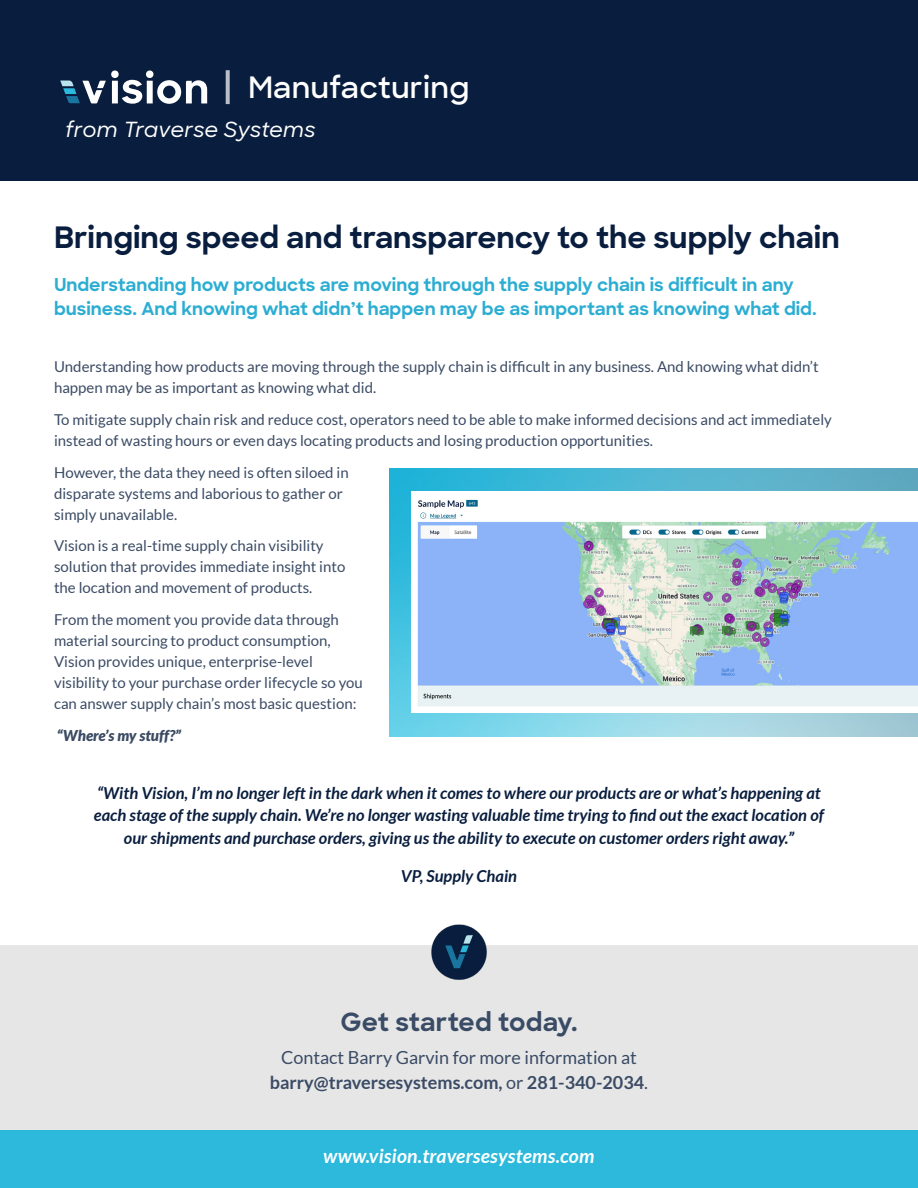
<style>
.page{position:relative;width:918px;height:1188px;background:#fff}
.page>*{position:absolute;margin:0;border:0;box-sizing:border-box;transform-origin:0 0}
.titles{font:700 30px "Sharp Sans";color:#091e3e}
.titles-2{font:600 30px "Sharp Sans";letter-spacing:.01em;color:#fff}
.t1{font:700 25.5px "Sharp Sans";letter-spacing:.01em;color:#3a4b65}
.titles-3{font:italic 500 21.15px "Sharp Sans";letter-spacing:.005em;color:#fff}
.t2{font:italic 700 19.5px "Lato";letter-spacing:.01em;color:#fff}
.t3{font:700 18px/24px "Sharp Sans";color:#2cadd2}
.t4{font:700 18px "Lato";color:#3a4b65}
.t5{font:18px "Lato";color:#3a4b65}
.Paragraph_Copy{font:italic 700 16.5px/22.5px "Lato";color:#091e3e;text-align:center}
.t6{font:15px/21px "Lato";color:#3b4b64}
.t7{font:italic 900 15px "Lato";color:#3b4b64}
.s1{font-weight:400}
</style>
<div class="page">
<div style="left:0;top:0;width:918px;height:180px;background:#091e3e"></div>
<img style="left:389px;top:468px;width:529px;height:268px">
<img style="left:412px;top:492px;width:506px;height:221px">
<svg style="left:226px;top:70px;width:4px;height:34px"></svg>
<svg style="left:60px;top:71px;width:147px;height:33px"></svg>
<div style="left:0;top:946px;width:918px;height:242px;background:#e6e6e6"></div>
<img style="left:428px;top:925px;width:62px;height:55px">
<div style="left:0;top:1131px;width:918px;height:57px;background:#2cb9dc"></div>
<p class="titles-2" style="left:248px;top:66px;width:223px">Manufacturing</p>
<p class="titles-3" style="left:66px;top:114px;width:252px">from Traverse Systems</p>
<p class="titles" style="left:54px;top:215px;width:787px">Bringing speed and transparency to the supply chain</p>
<p class="t3" style="left:54px;top:272px;width:764px">Understanding how products are moving through the supply chain is difficult in any business. And knowing what didn’t happen may be as important as knowing what did.</p>
<p class="t6" style="left:54px;top:356px;width:766px">Understanding how products are moving through the supply chain is difficult in any business. And knowing what didn’t happen may be as important as knowing what did.</p>
<p class="t6" style="left:54px;top:409px;width:779px">To mitigate supply chain risk and reduce cost, operators need to be able to make informed decisions and act immediately instead of wasting hours or even days locating products and losing production opportunities.</p>
<p class="t6" style="left:54px;top:461px;width:296px">However, the data they need is often siloed in disparate systems and laborious to gather or simply unavailable.</p>
<p class="t6" style="left:54px;top:535px;width:293px">Vision is a real-time supply chain visibility solution that provides immediate insight into the location and movement of products.</p>
<p class="t6" style="left:54px;top:609px;width:310px">From the moment you provide data through material sourcing to product consumption, Vision provides unique, enterprise-level visibility to your purchase order lifecycle so you can answer supply chain’s most basic question:</p>
<p class="t7" style="left:57px;top:727px;width:126px">“Where’s my stuff?”</p>
<p class="Paragraph_Copy" style="left:94px;top:782px;width:732px">“With Vision, I’m no longer left in the dark when it comes to where our products are or what’s happening at each stage of the supply chain. We’re no longer wasting valuable time trying to find out the exact location of our shipments and purchase orders, giving us the ability to execute on customer orders right away.”</p>
<p class="Paragraph_Copy" style="left:401px;top:865px;width:118px">VP, Supply Chain</p>
<p class="t1" style="left:340px;top:1003px;width:239px">Get started today.</p>
<p class="t5" style="left:281px;top:1047px;width:357px">Contact Barry Garvin for more information at</p>
<p class="t4" style="left:270px;top:1072px;width:380px">barry@traversesystems.com, <span class="s1">or</span> 281-340-2034<span class="s1">.</span></p>
<p class="t2" style="left:323px;top:1145px;width:273px">www.vision.traversesystems.com</p>
</div>
